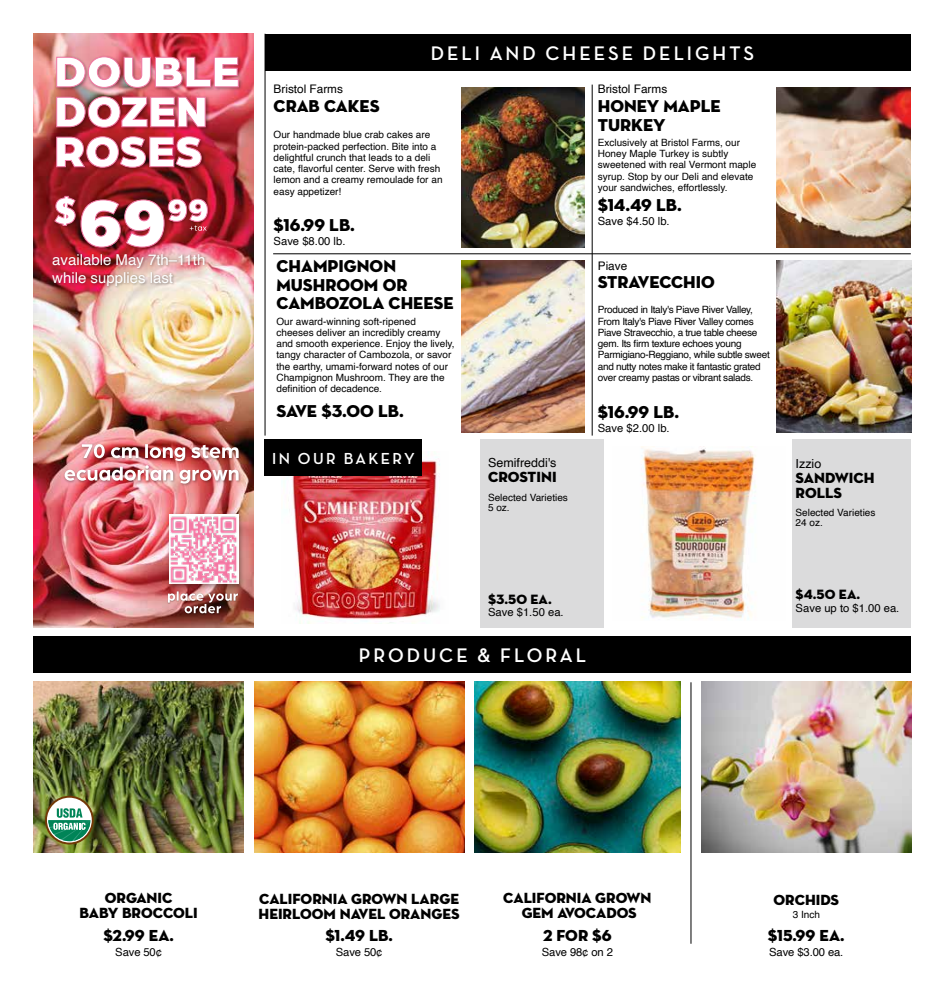
<style>
.page{position:relative;width:945px;height:990px;background:#fff}
.page>*{position:absolute;margin:0;border:0;box-sizing:border-box;transform-origin:0 0}
.t1{font:700 20px "Neutra Disp";letter-spacing:.15em;color:#fff}
.t2{font:17.5px/18.8px "Neutra Disp Titling";color:#000}
.t3{font:16.25px "Neutra Disp Titling";color:#000}
.t4{font:700 16.25px "Neutra Disp";letter-spacing:.15em;color:#fff}
.t5{font:15px/15px "Neutra Disp Titling";color:#000}
.t6{font:15px/18px "Helvetica";color:#fff}
.t7{font:13.75px "Neutra Disp Titling";letter-spacing:.005em;color:#000}
.t8{font:12.5px "Helvetica";color:#000}
.t9{font:11.75px "Helvetica";color:#000}
.t10{font:11.25px "Helvetica";color:#000}
.t11{font:10px/11.2px "Helvetica";color:#000}
.t12{font:10px/11.2px "Helvetica";letter-spacing:-.03em;color:#000}
</style>
<div class="page">
<div style="left:793px;top:439px;width:118px;height:189px;background:#dbdbdc"></div>
<div style="left:480px;top:439px;width:123px;height:189px;background:#dbdbdc"></div>
<hr style="left:691px;top:682px;width:1px;height:262px;background:#000">
<hr style="left:273px;top:253px;width:638px;height:1px;background:#000">
<hr style="left:592px;top:85px;width:1px;height:351px;background:#000">
<hr style="left:265px;top:34px;width:1px;height:402px;background:#000">
<div style="left:265px;top:34px;width:646px;height:37px;background:#000"></div>
<img style="left:34px;top:34px;width:219px;height:594px">
<div style="left:63px;top:464px;width:179px;height:23px;background:#000;opacity:.35"></div>
<div style="left:80px;top:442px;width:162px;height:22px;background:#000;opacity:.35"></div>
<img style="left:65px;top:444px;width:174px;height:40px">
<div style="left:55px;top:135px;width:151px;height:37px;background:#000;opacity:.35"></div>
<svg style="left:56px;top:136px;width:146px;height:32px"></svg>
<div style="left:55px;top:95px;width:155px;height:37px;background:#000;opacity:.35"></div>
<img style="left:56px;top:96px;width:150px;height:32px">
<div style="left:55px;top:55px;width:188px;height:37px;background:#000;opacity:.35"></div>
<img style="left:56px;top:56px;width:183px;height:32px">
<div style="left:184px;top:604px;width:38px;height:11px;background:#000;opacity:.3"></div>
<div style="left:168px;top:591px;width:71px;height:13px;background:#000;opacity:.3"></div>
<img style="left:168px;top:591px;width:70px;height:22px">
<div style="left:167px;top:198px;width:43px;height:26px;background:#000;opacity:.35"></div>
<div style="left:53px;top:194px;width:116px;height:58px;background:#000;opacity:.35"></div>
<div style="left:165px;top:511px;width:80px;height:79px;background:#000;opacity:.35"></div>
<img style="left:169px;top:515px;width:69px;height:69px">
<img style="left:54px;top:196px;width:154px;height:52px">
<div style="left:51px;top:253px;width:157px;height:37px;background:#000;opacity:.35"></div>
<img style="left:461px;top:88px;width:124px;height:160px">
<img style="left:287px;top:452px;width:153px;height:172px">
<div style="left:265px;top:439px;width:157px;height:37px;background:#000"></div>
<img style="left:461px;top:260px;width:124px;height:172px">
<img style="left:641px;top:447px;width:115px;height:173px">
<img style="left:776px;top:88px;width:135px;height:160px">
<img style="left:776px;top:260px;width:135px;height:172px">
<div style="left:34px;top:637px;width:877px;height:36px;background:#000"></div>
<img style="left:34px;top:681px;width:210px;height:171px">
<img style="left:254px;top:681px;width:210px;height:171px">
<img style="left:475px;top:681px;width:205px;height:171px">
<svg style="left:45px;top:796px;width:49px;height:49px"></svg>
<img style="left:702px;top:682px;width:209px;height:170px">
<p class="t6" style="left:52px;top:252px;width:155px">available May 7th–11th while supplies last</p>
<p class="t1" style="left:431px;top:42px;width:325px">DELI AND CHEESE DELIGHTS</p>
<p class="t9" style="left:274px;top:80px;width:71px">Bristol Farms</p>
<p class="t2" style="left:274px;top:97px;width:108px">CRAB CAKES</p>
<p class="t11" style="left:274px;top:130px;width:164px">Our handmade blue crab cakes are protein-packed perfection. Bite into a delightful crunch that leads to a deli</p>
<p class="t11" style="left:274px;top:163px;width:168px">cate, flavorful center. Serve with fresh</p>
<p class="t11" style="left:274px;top:175px;width:170px">lemon and a creamy remoulade for an easy appetizer!</p>
<p class="t2" style="left:274px;top:216px;width:83px">$16.99 LB.</p>
<p class="t10" style="left:274px;top:232px;width:73px">Save $8.00 lb.</p>
<p class="t2" style="left:276px;top:257px;width:179px">CHAMPIGNON<br>MUSHROOM OR<br>CAMBOZOLA CHEESE</p>
<p class="t11" style="left:276px;top:316px;width:180px">Our award-winning soft-ripened cheeses deliver an incredibly creamy and smooth experience. Enjoy the lively, tangy character of Cambozola, or savor the earthy, umami-forward notes of our Champignon Mushroom. They are the</p>
<p class="t11" style="left:276px;top:383px;width:107px">definition of decadence.</p>
<p class="t2" style="left:276px;top:402px;width:129px">SAVE $3.00 LB.</p>
<p class="t4" style="left:272px;top:449px;width:144px">IN OUR BAKERY</p>
<p class="t8" style="left:488px;top:453px;width:70px">Semifreddi's</p>
<p class="t5" style="left:488px;top:470px;width:70px">CROSTINI</p>
<p class="t11" style="left:488px;top:493px;width:81px;line-height:10px">Selected Varieties<br>5 oz.</p>
<p class="t9" style="left:598px;top:80px;width:71px">Bristol Farms</p>
<p class="t2" style="left:598px;top:97px;width:124px">HONEY MAPLE<br>TURKEY</p>
<p class="t11" style="left:598px;top:137px;width:160px">Exclusively at Bristol Farms, our<br>Honey Maple Turkey is subtly sweetened with real Vermont maple syrup. Stop by our Deli and elevate your sandwiches, effortlessly.</p>
<p class="t2" style="left:598px;top:196px;width:86px">$14.49 LB.</p>
<p class="t10" style="left:598px;top:212px;width:73px">Save $4.50 lb.</p>
<p class="t9" style="left:598px;top:256px;width:31px">Piave</p>
<p class="t2" style="left:598px;top:273px;width:119px">STRAVECCHIO</p>
<p class="t12" style="left:598px;top:305px;width:161px">Produced in Italy's Piave River Valley,<br>From Italy's Piave River Valley comes<br>Piave Stravecchio, a true table cheese</p>
<p class="t12" style="left:598px;top:338px;width:145px">gem. Its firm texture echoes young</p>
<p class="t12" style="left:598px;top:350px;width:173px">Parmigiano-Reggiano, while subtle sweet and nutty notes make it fantastic grated over creamy pastas or vibrant salads.</p>
<p class="t11" style="left:598px;top:406px;width:5px">-</p>
<p class="t2" style="left:598px;top:403px;width:83px">$16.99 LB.</p>
<p class="t10" style="left:598px;top:420px;width:73px">Save $2.00 lb.</p>
<p class="t7" style="left:488px;top:591px;width:65px">$3.50 EA.</p>
<p class="t10" style="left:488px;top:603px;width:77px">Save $1.50 ea.</p>
<p class="t1" style="left:359px;top:645px;width:229px">PRODUCE &amp; FLORAL</p>
<p class="t8" style="left:796px;top:454px;width:27px">Izzio</p>
<p class="t5" style="left:796px;top:470px;width:81px">SANDWICH<br>ROLLS</p>
<p class="t11" style="left:796px;top:508px;width:81px;line-height:10px">Selected Varieties<br>24 oz.</p>
<p class="t7" style="left:796px;top:586px;width:66px">$4.50 EA.</p>
<p class="t10" style="left:796px;top:599px;width:105px">Save up to $1.00 ea.</p>
<p class="t5" style="left:80px;top:891px;width:120px;text-align:center">ORGANIC<br>BABY BROCCOLI</p>
<p class="t5" style="left:259px;top:891px;width:203px">CALIFORNIA GROWN LARGE<br>HEIRLOOM NAVEL ORANGES</p>
<p class="t5" style="left:503px;top:890px;width:150px;text-align:center">CALIFORNIA GROWN<br>GEM AVOCADOS</p>
<p class="t5" style="left:773px;top:892px;width:67px">ORCHIDS</p>
<p class="t11" style="left:793px;top:909px;width:29px">3 Inch</p>
<p class="t3" style="left:103px;top:925px;width:72px">$2.99 EA.</p>
<p class="t3" style="left:325px;top:926px;width:69px">$1.49 LB.</p>
<p class="t3" style="left:543px;top:926px;width:70px">2 FOR $6</p>
<p class="t3" style="left:768px;top:926px;width:78px">$15.99 EA.</p>
<p class="t10" style="left:115px;top:943px;width:48px">Save 50¢</p>
<p class="t10" style="left:336px;top:944px;width:48px">Save 50¢</p>
<p class="t10" style="left:542px;top:944px;width:73px">Save 98¢ on 2</p>
<p class="t10" style="left:769px;top:944px;width:76px">Save $3.00 ea.</p>
</div>
